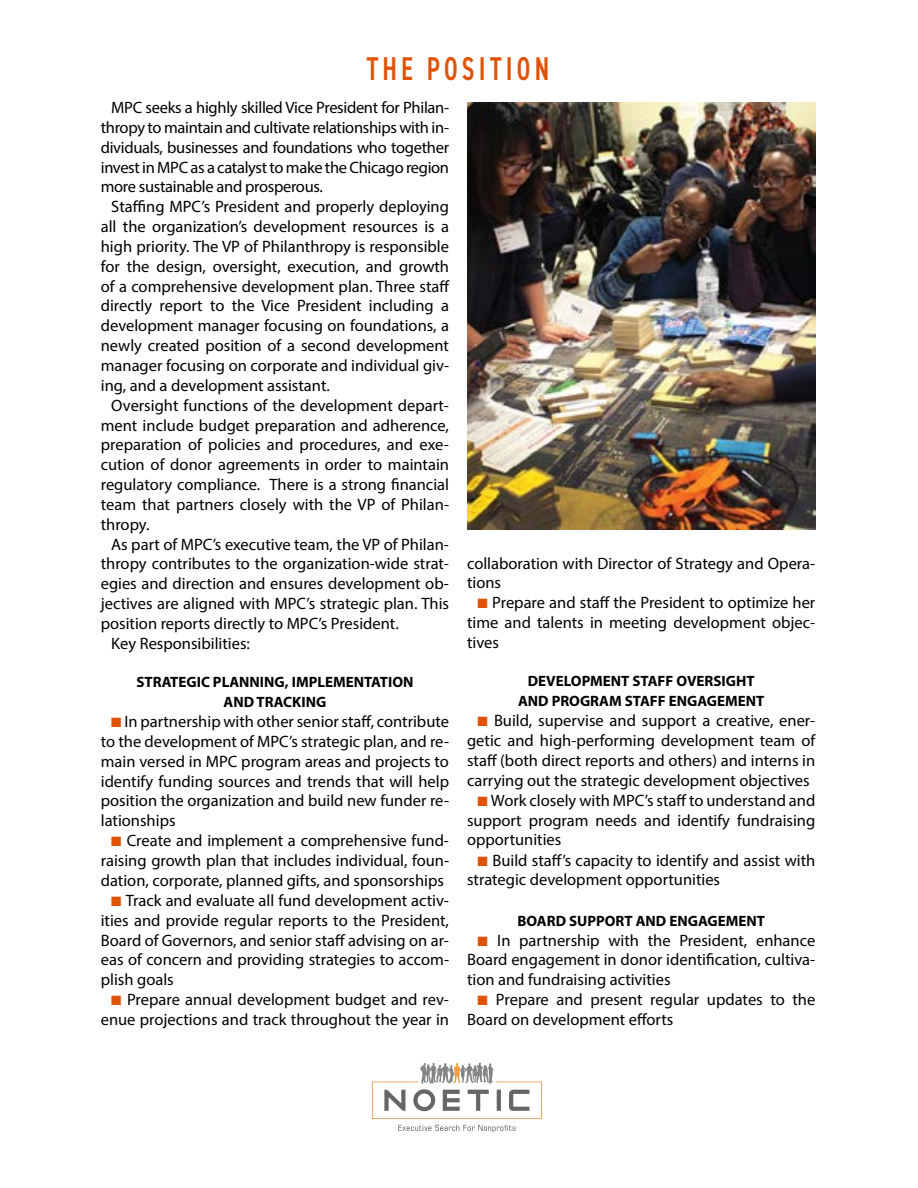
<style>
.page{position:relative;width:918px;height:1188px;background:#fff}
.page>*{position:absolute;margin:0;border:0;box-sizing:border-box;transform-origin:0 0}
.t1{font:600 condensed 33px "DIN2014";letter-spacing:.16em;color:#e05206;scale:.8 1}
.t2{font:16.5px/19.8px "Myriad Pro";color:#000;text-align:justify}
.t3{font:700 15px/19.8px "Myriad Pro";color:#000;text-align:center}
.s1{color:#e05206}
</style>
<div class="page">
<svg style="left:372px;top:1063px;width:170px;height:56px"></svg>
<svg style="left:398px;top:1125px;width:118px;height:7px"></svg>
<img style="left:467px;top:103px;width:348px;height:426px">
<h1 class="t1" style="left:367px;top:46px;width:230px">THE POSITION</h1>
<p class="t2" style="left:101px;top:97px;width:350px;text-indent:10px">MPC seeks a highly skilled Vice President for Philan&shy;thropy to maintain and cultivate relationships with in&shy;dividuals, businesses and foundations who together invest in MPC as a catalyst to make the Chicago region more sustainable and prosperous.</p>
<p class="t2" style="left:101px;top:197px;width:350px;text-indent:10px">Staffing MPC’s President and properly deploying all the organization’s development resources is a high priority. The VP of Philanthropy is responsible for the design, oversight, execution, and growth of a comprehensive development plan. Three staff directly report to the Vice President including a development manager focusing on foundations, a newly created position of a second development manager focusing on corporate and individual giv&shy;ing, and a development assistant.</p>
<p class="t2" style="left:101px;top:395px;width:350px;text-indent:11px">Oversight functions of the development depart&shy;ment include budget preparation and adherence, preparation of policies and procedures, and exe&shy;cution of donor agreements in order to maintain regulatory compliance. There is a strong financial team that partners closely with the VP of Philan&shy;thropy.</p>
<p class="t2" style="left:111px;top:534px;width:339px">As part of MPC’s executive team, the VP of Philan-</p>
<p class="t2" style="left:101px;top:554px;width:350px">thropy contributes to the organization-wide strat-</p>
<p class="t2" style="left:101px;top:574px;width:350px">egies and direction and ensures development ob-</p>
<p class="t2" style="left:101px;top:593px;width:350px">jectives are aligned with MPC’s strategic plan. This</p>
<p class="t2" style="left:101px;top:613px;width:300px">position reports directly to MPC’s President.</p>
<p class="t2" style="left:111px;top:633px;width:140px">Key Responsibilities:</p>
<p class="t3" style="left:136px;top:672px;width:279px">STRATEGIC PLANNING, IMPLEMENTATION<br>AND TRACKING</p>
<p class="t2" style="left:101px;top:712px;width:350px;text-indent:10px"><span class="s1">■</span> In partnership with other senior staff, contribute to the development of MPC’s strategic plan, and re&shy;main versed in MPC program areas and projects to identify funding sources and trends that will help position the organization and build new funder re&shy;lationships</p>
<p class="t2" style="left:101px;top:831px;width:350px;text-indent:11px"><span class="s1">■</span> Create and implement a comprehensive fund&shy;raising growth plan that includes individual, foun&shy;dation, corporate, planned gifts, and sponsorships</p>
<p class="t2" style="left:101px;top:890px;width:350px;text-indent:11px"><span class="s1">■</span> Track and evaluate all fund development activ&shy;ities and provide regular reports to the President, Board of Governors, and senior staff advising on ar&shy;eas of concern and providing strategies to accom&shy;plish goals</p>
<p class="t2" style="left:101px;top:990px;width:350px;text-align:right"><span class="s1">■</span> Prepare annual development budget and rev&shy;enue projections and track throughout the year in</p>
<p class="t2" style="left:467px;top:553px;width:350px">collaboration with Director of Strategy and Opera&shy;tions</p>
<p class="t2" style="left:467px;top:593px;width:350px;text-indent:10px"><span class="s1">■</span> Prepare and staff the President to optimize her time and talents in meeting development objec&shy;tives</p>
<p class="t3" style="left:518px;top:671px;width:248px">DEVELOPMENT STAFF OVERSIGHT<br>AND PROGRAM STAFF ENGAGEMENT</p>
<p class="t2" style="left:467px;top:711px;width:350px;text-indent:11px"><span class="s1">■</span> Build, supervise and support a creative, ener&shy;getic and high-performing development team of staff (both direct reports and others) and interns in carrying out the strategic development objectives</p>
<p class="t2" style="left:467px;top:790px;width:350px;text-indent:11px"><span class="s1">■</span> Work closely with MPC’s staff to understand and support program needs and identify fundraising opportunities</p>
<p class="t2" style="left:467px;top:850px;width:350px;text-indent:11px"><span class="s1">■</span> Build staff’s capacity to identify and assist with strategic development opportunities</p>
<p class="t3" style="left:517px;top:910px;width:249px">BOARD SUPPORT AND ENGAGEMENT</p>
<p class="t2" style="left:467px;top:930px;width:350px;text-indent:11px"><span class="s1">■</span> In partnership with the President, enhance Board engagement in donor identification, cultiva&shy;tion and fundraising activities</p>
<p class="t2" style="left:467px;top:990px;width:350px;text-indent:10px"><span class="s1">■</span> Prepare and present regular updates to the<br>Board on development efforts</p>
</div>
